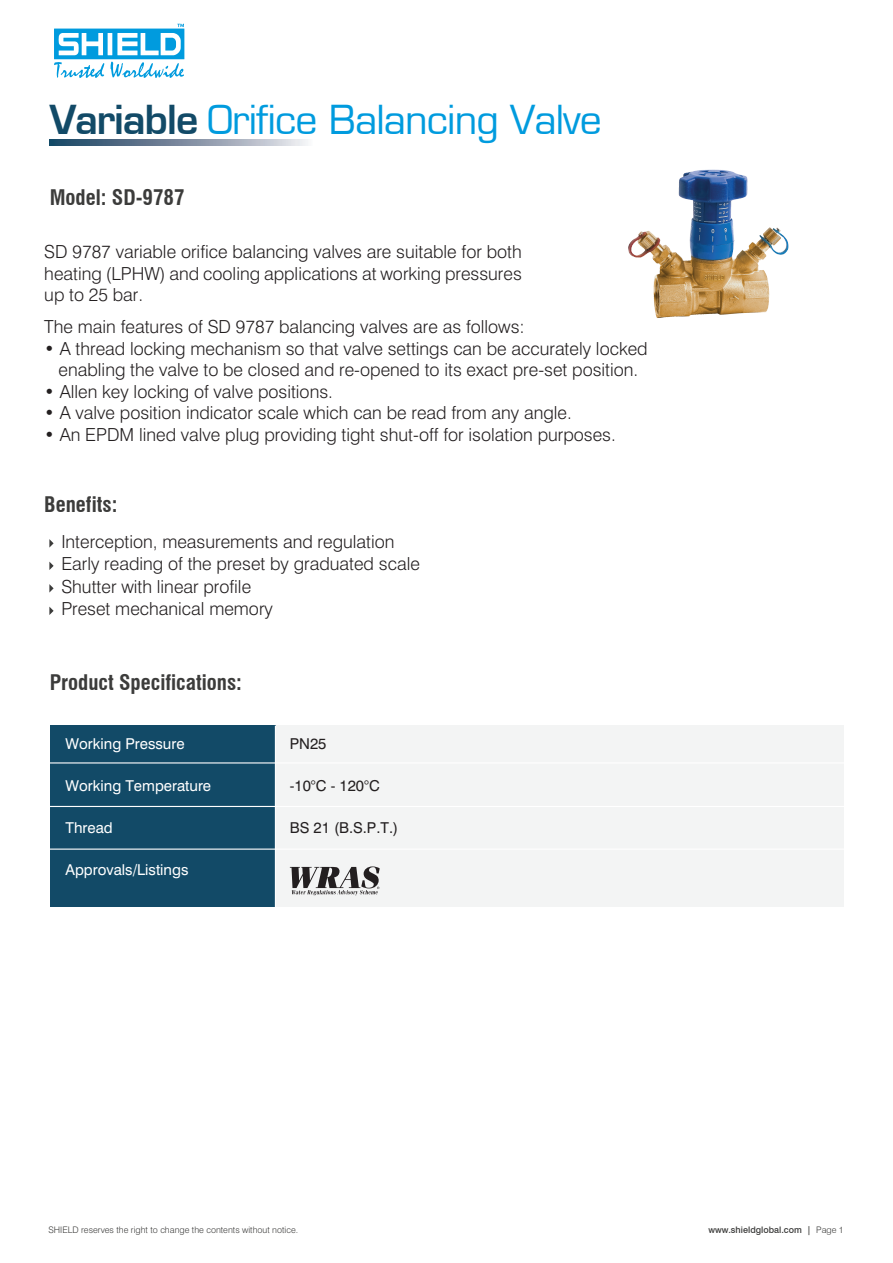
<style>
.page{position:relative;width:893px;height:1263px;background:#fff}
.page>*{position:absolute;margin:0;border:0;box-sizing:border-box;transform-origin:0 0}
.t1{font:39px "Eurostile LT";letter-spacing:-.025em;color:#009bde}
.t2{font:700 condensed 21px "Swiss 721 BT";color:#3c3c3b}
.t3{font:300 18px/21.6px "Swiss 721 BT";color:#231f20;text-align:justify}
.t4{font:15px "Swiss 721 BT";color:#fff}
.t5{font:15px "Swiss 721 BT";color:#231f20}
.t6{font:300 9px "Swiss 721 BT";color:#3c3c3b}
.t7{font:500 9px "Swiss 721 BT";color:#3c3c3b}
.s1{font-weight:600;color:#124a67}
.s2{font-weight:300}
</style>
<div class="page">
<svg style="left:54px;top:24px;width:130px;height:54px"></svg>
<svg style="left:50px;top:140px;width:258px;height:6px;background:#7e8fa3"></svg>
<div style="left:275px;top:726px;width:569px;height:181px;background:#f3f4f4"></div>
<div style="left:50px;top:726px;width:225px;height:181px;background:#124a67"></div>
<hr style="left:50px;top:762px;width:794px;height:1px;background:#fff">
<hr style="left:50px;top:806px;width:794px;height:1px;background:#fff">
<hr style="left:50px;top:848px;width:794px;height:2px;background:#fff">
<hr style="left:275px;top:726px;width:1px;height:181px;background:#fff">
<svg style="left:290px;top:866px;width:90px;height:29px"></svg>
<img style="left:628px;top:169px;width:161px;height:149px">
<svg style="left:49px;top:539px;width:5px;height:9px"></svg>
<svg style="left:49px;top:562px;width:5px;height:8px"></svg>
<svg style="left:49px;top:584px;width:5px;height:8px"></svg>
<svg style="left:49px;top:607px;width:5px;height:8px"></svg>
<h1 class="t1" style="left:50px;top:96px;width:554px"><span class="s1">Variable</span> Orifice Balancing Valve</h1>
<p class="t2" style="left:50px;top:184px;width:136px">Model: SD-9787</p>
<p class="t3" style="left:44px;top:241px;width:479px">SD 9787 variable orifice balancing valves are suitable for both heating (LPHW) and cooling applications at working pressures up to 25 bar.</p>
<p class="t3" style="left:44px;top:316px;width:482px">The main features of SD 9787 balancing valves are as follows:</p>
<p class="t3" style="left:44px;top:337px;width:605px;text-align:center">• A thread locking mechanism so that valve settings can be accurately locked enabling the valve to be closed and re-opened to its exact pre-set position.</p>
<p class="t3" style="left:44px;top:380px;width:290px">• Allen key locking of valve positions.</p>
<p class="t3" style="left:44px;top:402px;width:529px">• A valve position indicator scale which can be read from any angle.</p>
<p class="t3" style="left:44px;top:424px;width:573px">• An EPDM lined valve plug providing tight shut-off for isolation purposes.</p>
<p class="t2" style="left:44px;top:491px;width:75px">Benefits:</p>
<p class="t3" style="left:61px;top:530px;width:360px;line-height:22.5px;text-align:left">Interception, measurements and regulation Early reading of the preset by graduated scale Shutter with linear profile<br>Preset mechanical memory</p>
<p class="t2" style="left:50px;top:669px;width:194px">Product Specifications:</p>
<p class="t4" style="left:65px;top:734px;width:121px">Working Pressure</p>
<p class="t4" style="left:65px;top:776px;width:147px">Working Temperature</p>
<p class="t4" style="left:65px;top:818px;width:49px">Thread</p>
<p class="t4" style="left:65px;top:861px;width:125px">Approvals/Listings</p>
<p class="t5" style="left:290px;top:734px;width:38px">PN25</p>
<p class="t5" style="left:290px;top:776px;width:92px">-10°C - 120°C</p>
<p class="t5" style="left:290px;top:818px;width:110px">BS 21 (B.S.P.T.)</p>
<p class="t6" style="left:49px;top:1224px;width:251px">SHIELD reserves the right to change the contents without notice.</p>
<p class="t7" style="left:708px;top:1225px;width:137px">www.shieldglobal.com | <span class="s2">Page 1</span></p>
</div>
